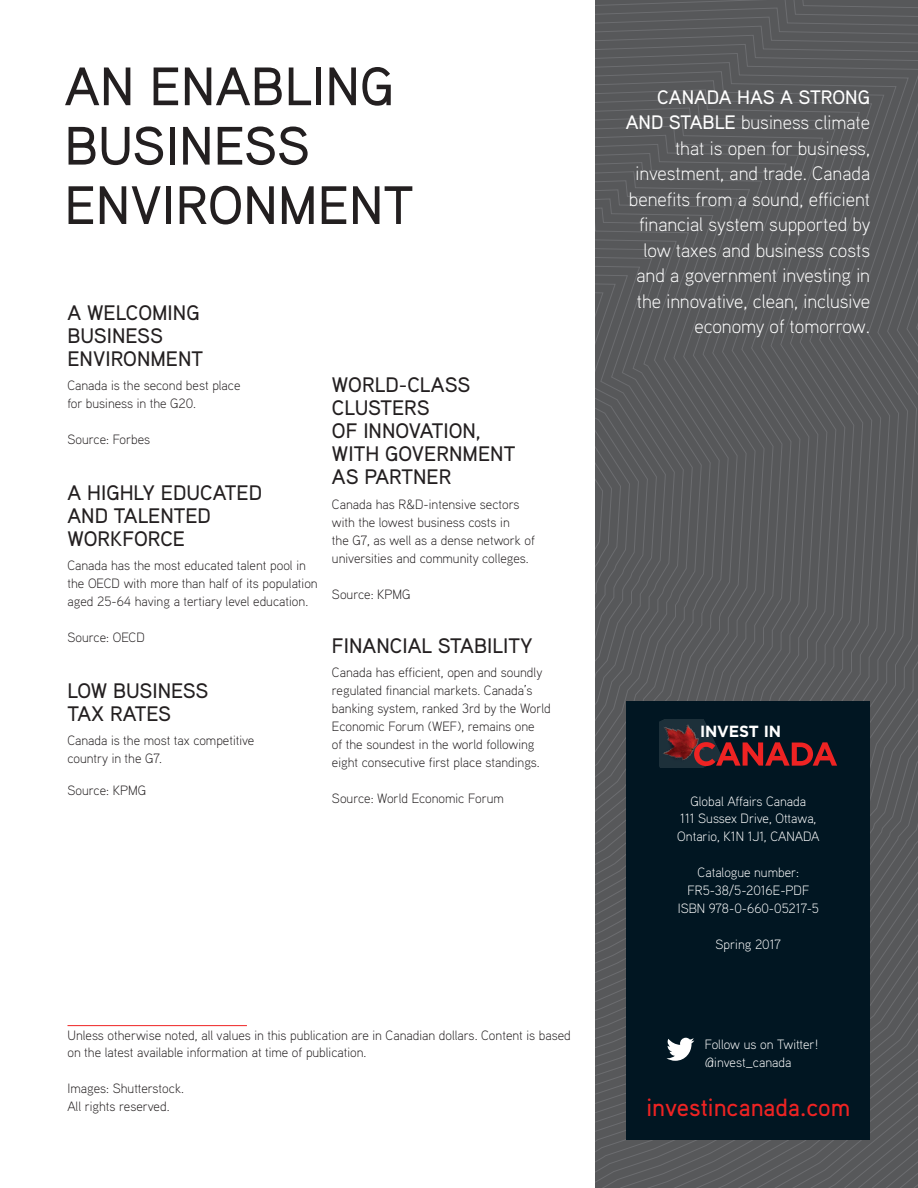
<style>
.page{position:relative;width:918px;height:1188px;background:#fff}
.page>*{position:absolute;margin:0;border:0;box-sizing:border-box;transform-origin:0 0}
.t1{font:500 54px/59.4px "Aaux Pro";color:#231f20}
.t2{font:500 24.9px "Aaux Pro";color:#ee2323}
.t3{font:500 21px/23.1px "Aaux Pro";color:#231f20}
.t4{font:300 19.5px/25.5px "Aaux Pro";color:#fff;text-align:right}
.t5{font:700 16.2px "Gotham";letter-spacing:-.01em;color:#fff;scale:.96 1}
.t6{font:300 13.5px/18px "Aaux Pro";color:#231f20}
.t7{font:300 13.5px/18px "Aaux Pro";color:#fff;text-align:center}
.s1{font-weight:500}
</style>
<div class="page">
<svg style="left:596px;top:0;width:322px;height:1188px;background:#595a5c"></svg>
<div style="left:627px;top:702px;width:243px;height:438px;background:#011622"></div>
<img style="left:660px;top:720px;width:55px;height:48px">
<svg style="left:694px;top:742px;width:143px;height:24px"></svg>
<svg style="left:666px;top:1038px;width:28px;height:23px"></svg>
<hr style="left:68px;top:1025px;width:179px;height:1px;background:#ee2323">
<h1 class="t1" style="left:64px;top:55px;width:350px">AN ENABLING<br>BUSINESS<br>ENVIRONMENT</h1>
<h3 class="t3" style="left:68px;top:300px;width:137px">A WELCOMING<br>BUSINESS<br>ENVIRONMENT</h3>
<p class="t6" style="left:68px;top:376px;width:175px">Canada is the second best place for business in the G20.</p>
<p class="t6" style="left:68px;top:430px;width:84px">Source: Forbes</p>
<h3 class="t3" style="left:68px;top:480px;width:196px">A HIGHLY EDUCATED<br>AND TALENTED<br>WORKFORCE</h3>
<p class="t6" style="left:68px;top:556px;width:252px">Canada has the most educated talent pool in the OECD with more than half of its population aged 25-64 having a tertiary level education.</p>
<p class="t6" style="left:68px;top:628px;width:79px">Source: OECD</p>
<h3 class="t3" style="left:68px;top:678px;width:143px">LOW BUSINESS<br>TAX RATES</h3>
<p class="t6" style="left:68px;top:731px;width:188px">Canada is the most tax competitive country in the G7.</p>
<p class="t6" style="left:68px;top:781px;width:80px">Source: KPMG</p>
<h3 class="t3" style="left:332px;top:372px;width:185px">WORLD-CLASS<br>CLUSTERS<br>OF INNOVATION,<br>WITH GOVERNMENT<br>AS PARTNER</h3>
<p class="t6" style="left:332px;top:495px;width:204px">Canada has R&amp;D-intensive sectors with the lowest business costs in<br>the G7, as well as a dense network of universities and community colleges.</p>
<p class="t6" style="left:332px;top:585px;width:80px">Source: KPMG</p>
<h3 class="t3" style="left:332px;top:633px;width:202px">FINANCIAL STABILITY</h3>
<p class="t6" style="left:332px;top:663px;width:220px">Canada has efficient, open and soundly regulated financial markets. Canada’s banking system, ranked 3rd by the World Economic Forum (WEF), remains one<br>of the soundest in the world following eight consecutive first place standings.</p>
<p class="t6" style="left:332px;top:789px;width:173px">Source: World Economic Forum</p>
<p class="t6" style="left:68px;top:1025px;width:505px">Unless otherwise noted, all values in this publication are in Canadian dollars. Content is based on the latest available information at time of publication.</p>
<p class="t6" style="left:68px;top:1079px;width:118px">Images: Shutterstock.<br>All rights reserved.</p>
<p class="t4" style="left:626px;top:83px;width:246px"><span class="s1">CANADA HAS A STRONG<br>AND STABLE</span> business climate that is open for business, investment, and trade. Canada benefits from a sound, efficient financial system supported by low taxes and business costs and a government investing in the innovative, clean, inclusive economy of tomorrow.</p>
<p class="t5" style="left:700px;top:721px;width:86px">INVEST IN</p>
<p class="t7" style="left:677px;top:791px;width:144px">Global Affairs Canada<br>111 Sussex Drive, Ottawa,<br>Ontario, K1N 1J1, CANADA</p>
<p class="t7" style="left:678px;top:863px;width:143px">Catalogue number:<br>FR5-38/5-2016E-PDF<br>ISBN 978-0-660-05217-5</p>
<p class="t7" style="left:716px;top:935px;width:67px">Spring 2017</p>
<p class="t7" style="left:705px;top:1035px;width:115px;text-align:left">Follow us on Twitter! @invest_canada</p>
<h2 class="t2" style="left:647px;top:1091px;width:205px">investincanada.com</h2>
</div>
